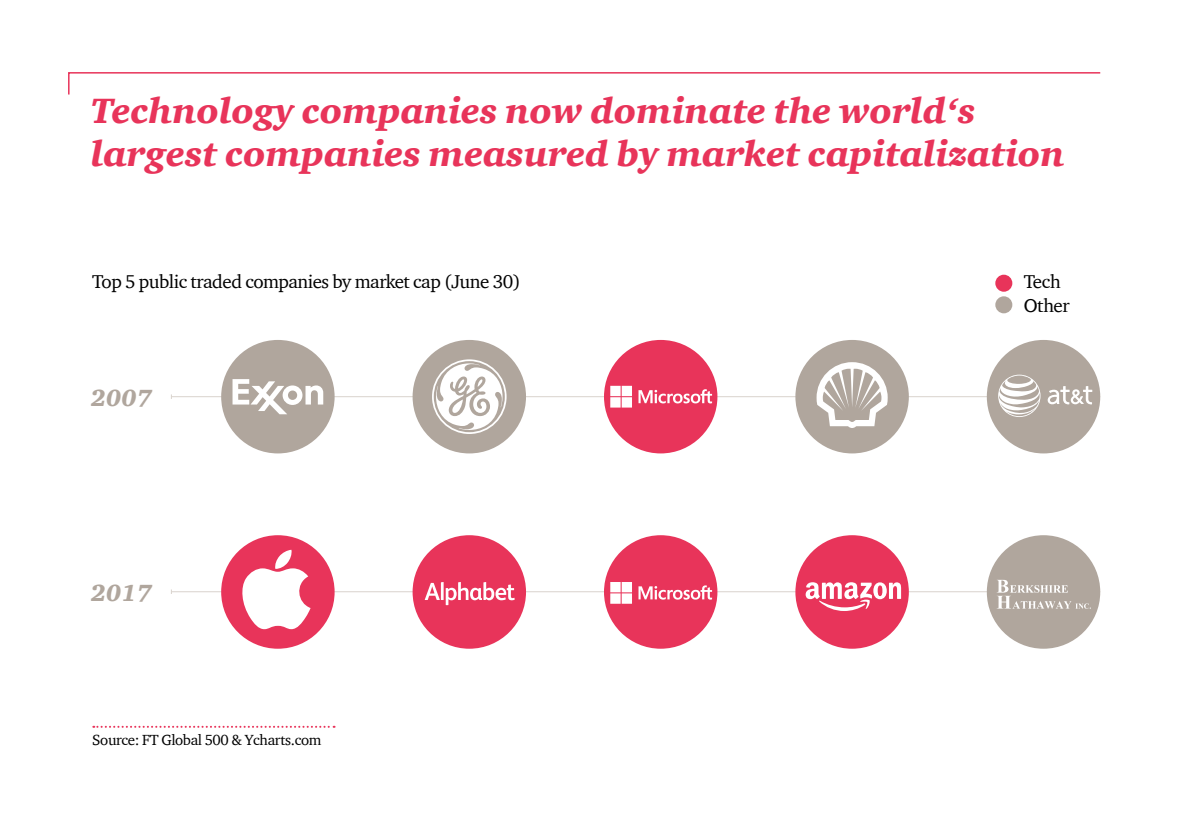
<style>
.page{position:relative;width:1191px;height:840px;background:#fff}
.page>*{position:absolute;margin:0;border:0;box-sizing:border-box;transform-origin:0 0}
.t1{font:italic 900 36px/43.2px "ITC Charter Com";color:#e8345a}
.t2{font:italic 900 24px "ITC Charter Com";color:#b0a69d}
.t3{font:19px/24px "ITC Charter Com";letter-spacing:-.025em;color:#000}
.t4{font:15px "ITC Charter Com";letter-spacing:-.025em;color:#000}
</style>
<div class="page">
<svg style="left:68px;top:72px;width:1033px;height:23px"></svg>
<hr style="left:171px;top:396px;width:929px;height:1px;background:#d9d3cd">
<hr style="left:171px;top:591px;width:929px;height:1px;background:#d9d3cd">
<div style="left:221px;top:340px;width:113px;height:113px;background:#b0a69d;border-radius:50%"></div>
<div style="left:221px;top:535px;width:113px;height:113px;background:#e8345a;border-radius:50%"></div>
<div style="left:986px;top:340px;width:114px;height:113px;background:#b0a69d;border-radius:50%"></div>
<div style="left:986px;top:535px;width:114px;height:113px;background:#b0a69d;border-radius:50%"></div>
<div style="left:795px;top:340px;width:114px;height:113px;background:#b0a69d;border-radius:50%"></div>
<div style="left:795px;top:535px;width:114px;height:113px;background:#e8345a;border-radius:50%"></div>
<div style="left:604px;top:340px;width:113px;height:113px;background:#e8345a;border-radius:50%"></div>
<div style="left:995px;top:274px;width:17px;height:17px;background:#e8345a;border-radius:50%"></div>
<div style="left:995px;top:296px;width:17px;height:17px;background:#b0a69d;border-radius:50%"></div>
<div style="left:604px;top:535px;width:113px;height:113px;background:#e8345a;border-radius:50%"></div>
<div style="left:412px;top:340px;width:114px;height:113px;background:#b0a69d;border-radius:50%"></div>
<div style="left:412px;top:535px;width:114px;height:113px;background:#e8345a;border-radius:50%"></div>
<svg style="left:232px;top:379px;width:91px;height:35px"></svg>
<svg style="left:432px;top:359px;width:74px;height:75px"></svg>
<svg style="left:638px;top:389px;width:74px;height:14px"></svg>
<svg style="left:610px;top:385px;width:22px;height:22px"></svg>
<svg style="left:638px;top:585px;width:74px;height:14px"></svg>
<svg style="left:610px;top:582px;width:22px;height:21px"></svg>
<svg style="left:816px;top:362px;width:71px;height:66px"></svg>
<svg style="left:1047px;top:386px;width:45px;height:18px"></svg>
<svg style="left:998px;top:374px;width:42px;height:43px"></svg>
<svg style="left:240px;top:549px;width:70px;height:80px"></svg>
<svg style="left:425px;top:582px;width:90px;height:22px"></svg>
<svg style="left:997px;top:579px;width:92px;height:29px"></svg>
<svg style="left:93px;top:725px;width:241px;height:2px"></svg>
<svg style="left:805px;top:582px;width:96px;height:28px"></svg>
<p class="t1" style="left:91px;top:88px;width:975px">Technology companies now dominate the world‘s largest companies measured by market capitalization</p>
<p class="t3" style="left:92px;top:269px;width:430px">Top 5 public traded companies by market cap (June 30)</p>
<p class="t3" style="left:1023px;top:269px;width:47px">Tech<br>Other</p>
<p class="t2" style="left:91px;top:382px;width:63px">2007</p>
<p class="t2" style="left:91px;top:577px;width:63px">2017</p>
<p class="t4" style="left:92px;top:730px;width:230px">Source: FT Global 500 &amp; Ycharts.com</p>
</div>
